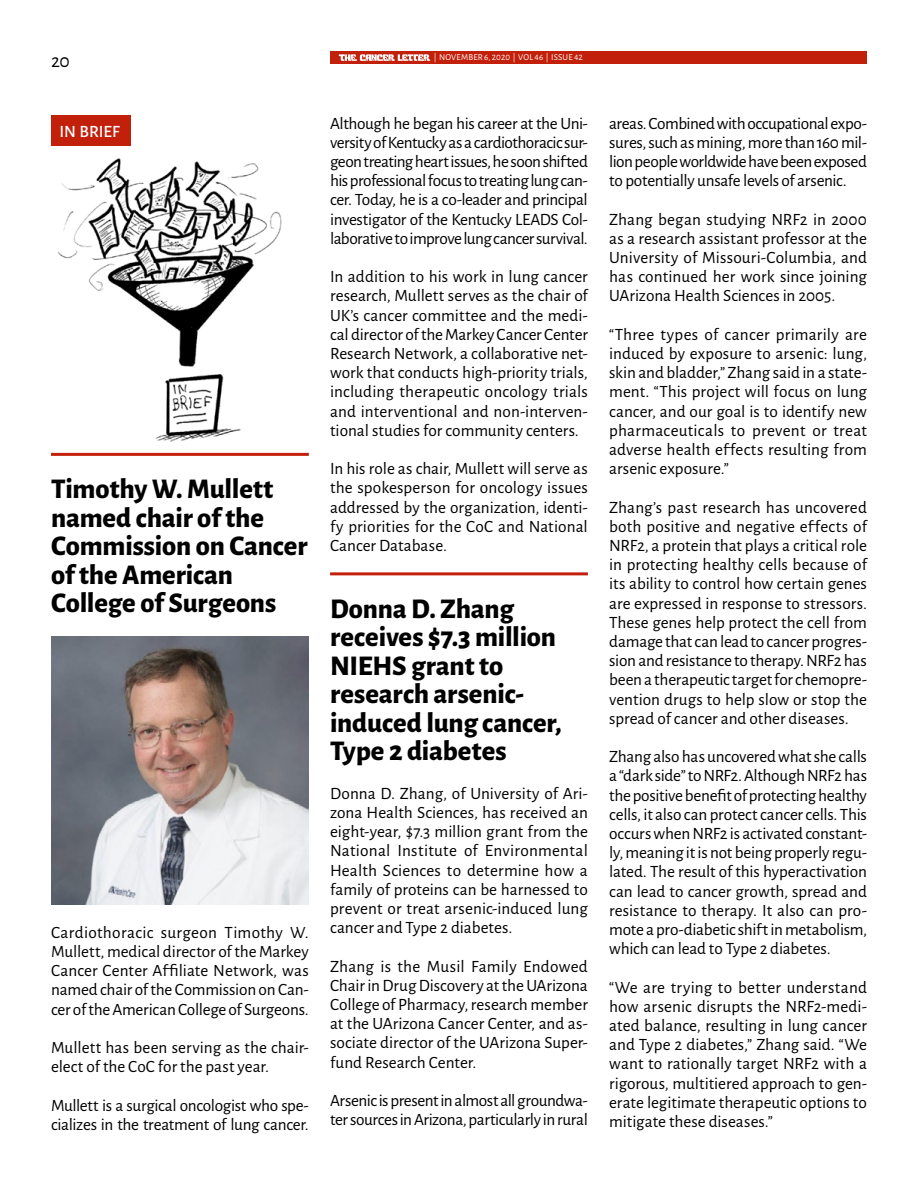
<style>
.page{position:relative;width:918px;height:1188px;background:#fff}
.page>*{position:absolute;margin:0;border:0;box-sizing:border-box;transform-origin:0 0}
.Headline__Small{font:800 28.5px/28.5px "Alegreya Sans";letter-spacing:-.005em;color:#000}
.t1{font:19.5px "Alegreya Sans";color:#000}
.t2{font:17.25px/19.2px "Alegreya Sans";letter-spacing:-.005em;color:#000;text-align:justify}
.t3{font:17.25px/19.2px "Alegreya Sans";letter-spacing:-.025em;color:#000}
.Section_Titles{font:500 17.25px "Alegreya Sans";color:#fff}
.t4{font:9px "Alegreya Sans";letter-spacing:.015em;color:#fff}
</style>
<div class="page">
<div style="left:330px;top:51px;width:537px;height:13px;background:#c2200b"></div>
<svg style="left:339px;top:54px;width:91px;height:7px"></svg>
<hr style="left:51px;top:453px;width:258px;height:3px;background:#c2200b">
<img style="left:51px;top:637px;width:258px;height:268px">
<hr style="left:330px;top:572px;width:258px;height:3px;background:#c2200b">
<div style="left:51px;top:115px;width:79px;height:31px;background:#c2200b"></div>
<img style="left:57px;top:158px;width:225px;height:284px">
<p class="t1" style="left:51px;top:47px;width:20px">20</p>
<p class="t4" style="left:434px;top:51px;width:151px">| NOVEMBER 6, 2020 | VOL 46 | ISSUE 42</p>
<p class="Section_Titles" style="left:59px;top:119px;width:62px">IN BRIEF</p>
<p class="Headline__Small" style="left:51px;top:473px;width:258px">Timothy W. Mullett named chair of the<br>Commission on Cancer of the American<br>College of Surgeons</p>
<p class="t2" style="left:51px;top:922px;width:259px">Cardiothoracic surgeon Timothy W.<br>Mullett, medical director of the Markey Cancer Center Affiliate Network, was named chair of the Commission on Can&shy;cer of the American College of Surgeons.</p>
<p class="t2" style="left:51px;top:1037px;width:259px">Mullett has been serving as the chair&shy;elect of the CoC for the past year.</p>
<p class="t2" style="left:51px;top:1095px;width:259px">Mullett is a surgical oncologist who spe&shy;cializes in the treatment of lung cancer.</p>
<p class="t2" style="left:330px;top:113px;width:259px">Although he began his career at the Uni&shy;versity of Kentucky as a cardiothoracic sur&shy;geon treating heart issues, he soon shifted his professional focus to treating lung can&shy;cer. Today, he is a co-leader and principal investigator of the Kentucky LEADS Col&shy;laborative to improve lung cancer survival.</p>
<p class="t2" style="left:330px;top:266px;width:260px">In addition to his work in lung cancer research, Mullett serves as the chair of UK’s cancer committee and the medi&shy;cal director of the Markey Cancer Center Research Network, a collaborative net&shy;work that conducts high-priority trials, including therapeutic oncology trials and interventional and non-interven&shy;tional studies for community centers.</p>
<p class="t2" style="left:330px;top:458px;width:259px">In his role as chair, Mullett will serve as the spokesperson for oncology issues addressed by the organization, identi&shy;fy priorities for the CoC and National Cancer Database.</p>
<p class="Headline__Small" style="left:330px;top:592px;width:233px">Donna D. Zhang receives $7.3 million<br>NIEHS grant to research arsenic&shy;induced lung cancer,<br>Type 2 diabetes</p>
<p class="t2" style="left:330px;top:783px;width:259px">Donna D. Zhang, of University of Ari&shy;zona Health Sciences, has received an eight-year, $7.3 million grant from the National Institute of Environmental Health Sciences to determine how a family of proteins can be harnessed to prevent or treat arsenic-induced lung cancer and Type 2 diabetes.</p>
<p class="t2" style="left:330px;top:956px;width:259px">Zhang is the Musil Family Endowed Chair in Drug Discovery at the UArizona College of Pharmacy, research member at the UArizona Cancer Center, and as&shy;sociate director of the UArizona Super&shy;fund Research Center.</p>
<p class="t3" style="left:330px;top:1090px;width:259px">Arsenic is present in almost all groundwa&shy;ter sources in Arizona, particularly in rural</p>
<p class="t2" style="left:609px;top:113px;width:259px">areas. Combined with occupational expo&shy;sures, such as mining, more than 160 mil&shy;lion people worldwide have been exposed to potentially unsafe levels of arsenic.</p>
<p class="t2" style="left:609px;top:209px;width:259px">Zhang began studying NRF2 in 2000 as a research assistant professor at the University of Missouri-Columbia, and has continued her work since joining UArizona Health Sciences in 2005.</p>
<p class="t2" style="left:609px;top:324px;width:259px">“Three types of cancer primarily are induced by exposure to arsenic: lung, skin and bladder,” Zhang said in a state&shy;ment. “This project will focus on lung cancer, and our goal is to identify new pharmaceuticals to prevent or treat adverse health effects resulting from arsenic exposure.”</p>
<p class="t2" style="left:609px;top:497px;width:260px">Zhang’s past research has uncovered both positive and negative effects of NRF2, a protein that plays a critical role in protecting healthy cells because of its ability to control how certain genes are expressed in response to stressors.<br>These genes help protect the cell from damage that can lead to cancer progres&shy;sion and resistance to therapy. NRF2 has been a therapeutic target for chemopre&shy;vention drugs to help slow or stop the spread of cancer and other diseases.</p>
<p class="t2" style="left:609px;top:746px;width:259px">Zhang also has uncovered what she calls a “dark side” to NRF2. Although NRF2 has the positive benefit of protecting healthy cells, it also can protect cancer cells. This occurs when NRF2 is activated constant&shy;ly, meaning it is not being properly regu&shy;lated. The result of this hyperactivation can lead to cancer growth, spread and resistance to therapy. It also can pro&shy;mote a pro-diabetic shift in metabolism, which can lead to Type 2 diabetes.</p>
<p class="t2" style="left:609px;top:977px;width:259px">“We are trying to better understand how arsenic disrupts the NRF2-medi&shy;ated balance, resulting in lung cancer and Type 2 diabetes,” Zhang said. “We want to rationally target NRF2 with a rigorous, multitiered approach to gen&shy;erate legitimate therapeutic options to mitigate these diseases.”</p>
</div>
